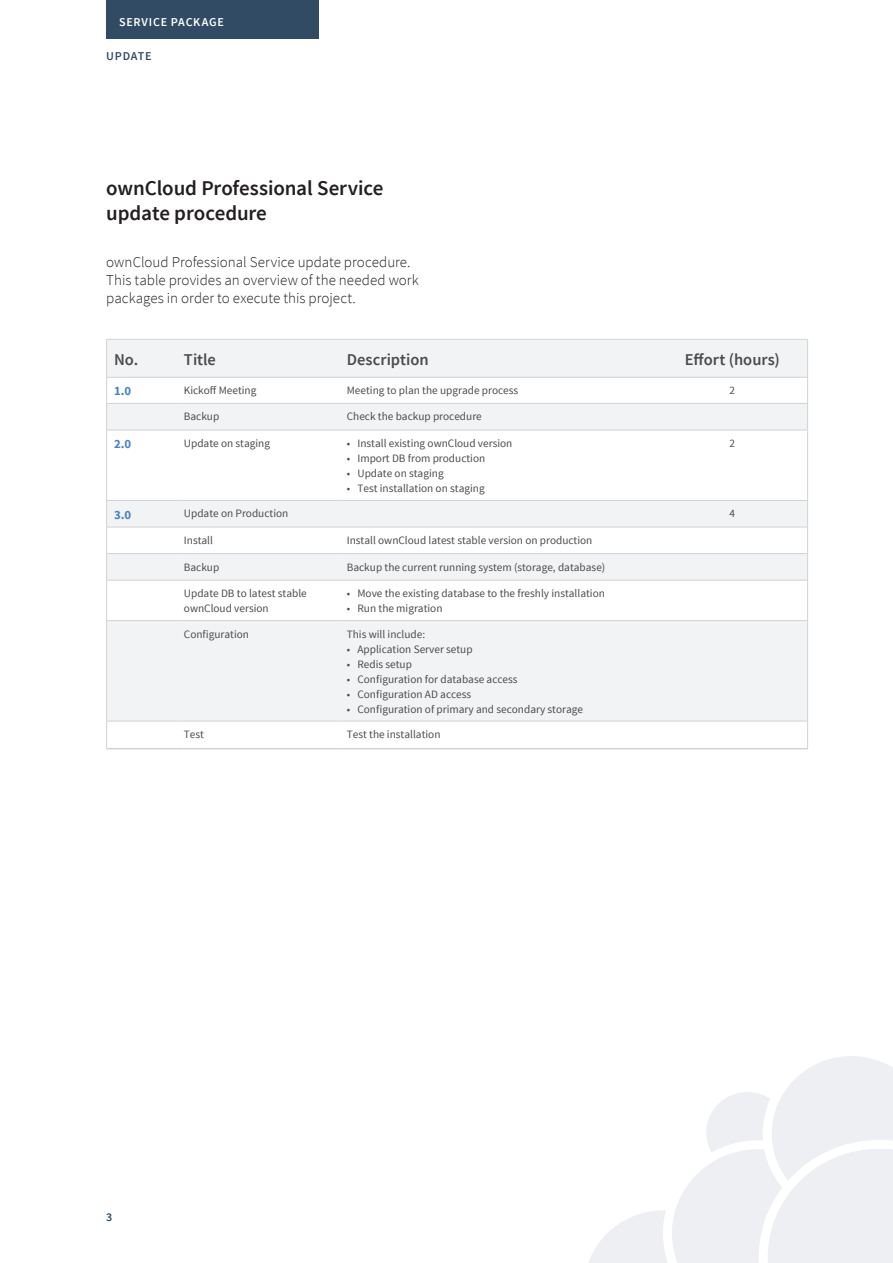
<style>
.page{position:relative;width:893px;height:1263px;background:#fff}
.page>*{position:absolute;margin:0;border:0;box-sizing:border-box;transform-origin:0 0}
.Zwischenüberschrift{font:600 21px/25.2px "Source Sans Pro";letter-spacing:-.005em;color:#231f20}
.Source_11pt_re{font:600 16.5px "Source Sans Pro";color:#4b4c4d}
.Text{font:300 15px/18px "Source Sans Pro";color:#231f20}
.Source_7_5pt_bo{font:700 12.75px "Source Sans Pro";color:#4983c4}
.t1{font:600 12px "Source Sans Pro";letter-spacing:.065em;color:#fff}
.t2{font:600 12px "Source Sans Pro";letter-spacing:.055em;color:#324b64}
.Source_7_5pt_re{font:11.25px/15px "Source Sans Pro";color:#4b4c4d}
</style>
<div class="page">
<div style="left:106px;top:0;width:213px;height:38px;background:#324b64"></div>
<svg style="left:589px;top:1056px;width:304px;height:207px;fill:#eeeff2"></svg>
<div style="left:107px;top:340px;width:700px;height:37px;background:#f2f3f4"></div>
<svg style="left:107px;top:404px;width:700px;height:317px;fill:#f2f3f4"></svg>
<hr style="left:106px;top:377px;width:70px;height:1px;background:#d1d2d4">
<hr style="left:176px;top:377px;width:163px;height:1px;background:#d1d2d4">
<hr style="left:339px;top:377px;width:318px;height:1px;background:#d1d2d4">
<hr style="left:657px;top:377px;width:151px;height:1px;background:#d1d2d4">
<hr style="left:106px;top:500px;width:70px;height:1px;background:#d1d2d4">
<hr style="left:176px;top:500px;width:163px;height:1px;background:#d1d2d4">
<hr style="left:339px;top:500px;width:318px;height:1px;background:#d1d2d4">
<hr style="left:657px;top:500px;width:151px;height:1px;background:#d1d2d4">
<hr style="left:106px;top:430px;width:70px;height:1px;background:#d1d2d4">
<hr style="left:106px;top:527px;width:70px;height:1px;background:#d1d2d4">
<hr style="left:176px;top:527px;width:163px;height:1px;background:#d1d2d4">
<hr style="left:339px;top:527px;width:318px;height:1px;background:#d1d2d4">
<hr style="left:657px;top:527px;width:151px;height:1px;background:#d1d2d4">
<hr style="left:106px;top:553px;width:70px;height:1px;background:#d1d2d4">
<hr style="left:176px;top:553px;width:163px;height:1px;background:#d1d2d4">
<hr style="left:339px;top:553px;width:318px;height:1px;background:#d1d2d4">
<hr style="left:657px;top:553px;width:151px;height:1px;background:#d1d2d4">
<hr style="left:106px;top:580px;width:70px;height:1px;background:#d1d2d4">
<hr style="left:176px;top:580px;width:163px;height:1px;background:#d1d2d4">
<hr style="left:339px;top:580px;width:318px;height:1px;background:#d1d2d4">
<hr style="left:657px;top:580px;width:151px;height:1px;background:#d1d2d4">
<hr style="left:106px;top:620px;width:70px;height:1px;background:#d1d2d4">
<hr style="left:176px;top:620px;width:163px;height:1px;background:#d1d2d4">
<hr style="left:339px;top:620px;width:318px;height:1px;background:#d1d2d4">
<hr style="left:657px;top:620px;width:151px;height:1px;background:#d1d2d4">
<hr style="left:106px;top:721px;width:70px;height:1px;background:#d1d2d4">
<hr style="left:176px;top:721px;width:163px;height:1px;background:#d1d2d4">
<hr style="left:339px;top:721px;width:318px;height:1px;background:#d1d2d4">
<hr style="left:657px;top:721px;width:151px;height:1px;background:#d1d2d4">
<hr style="left:106px;top:748px;width:70px;height:1px;background:#d1d2d4">
<hr style="left:176px;top:748px;width:163px;height:1px;background:#d1d2d4">
<hr style="left:339px;top:748px;width:318px;height:1px;background:#d1d2d4">
<hr style="left:657px;top:748px;width:151px;height:1px;background:#d1d2d4">
<hr style="left:106px;top:403px;width:70px;height:1px;background:#d1d2d4">
<hr style="left:339px;top:403px;width:318px;height:1px;background:#d1d2d4">
<hr style="left:657px;top:403px;width:151px;height:1px;background:#d1d2d4">
<hr style="left:339px;top:430px;width:318px;height:1px;background:#d1d2d4">
<hr style="left:657px;top:430px;width:151px;height:1px;background:#d1d2d4">
<hr style="left:176px;top:403px;width:163px;height:1px;background:#d1d2d4">
<hr style="left:176px;top:430px;width:163px;height:1px;background:#d1d2d4">
<svg style="left:106px;top:721px;width:1px;height:27px"></svg>
<svg style="left:807px;top:722px;width:1px;height:26px"></svg>
<svg style="left:106px;top:378px;width:1px;height:52px"></svg>
<svg style="left:807px;top:378px;width:1px;height:52px"></svg>
<hr style="left:106px;top:430px;width:1px;height:70px;background:#d1d2d4">
<hr style="left:807px;top:430px;width:1px;height:70px;background:#d1d2d4">
<svg style="left:106px;top:501px;width:1px;height:79px"></svg>
<svg style="left:807px;top:501px;width:1px;height:79px"></svg>
<hr style="left:106px;top:580px;width:1px;height:40px;background:#d1d2d4">
<hr style="left:807px;top:580px;width:1px;height:40px;background:#d1d2d4">
<hr style="left:106px;top:621px;width:1px;height:100px;background:#d1d2d4">
<hr style="left:807px;top:621px;width:1px;height:100px;background:#d1d2d4">
<hr style="left:106px;top:339px;width:70px;height:1px;background:#d1d2d4">
<hr style="left:106px;top:340px;width:1px;height:37px;background:#d1d2d4">
<hr style="left:176px;top:339px;width:163px;height:1px;background:#d1d2d4">
<hr style="left:339px;top:339px;width:318px;height:1px;background:#d1d2d4">
<hr style="left:657px;top:339px;width:151px;height:1px;background:#d1d2d4">
<hr style="left:807px;top:340px;width:1px;height:37px;background:#d1d2d4">
<p class="t1" style="left:119px;top:14px;width:106px">SERVICE PACKAGE</p>
<p class="t2" style="left:106px;top:48px;width:47px">UPDATE</p>
<p class="Zwischenüberschrift" style="left:106px;top:176px;width:279px">ownCloud Professional Service update procedure</p>
<p class="Text" style="left:106px;top:253px;width:314px">ownCloud Professional Service update procedure.<br>This table provides an overview of the needed work packages in order to execute this project.</p>
<p class="Source_11pt_re" style="left:114px;top:349px;width:26px">No.</p>
<p class="Source_11pt_re" style="left:184px;top:349px;width:34px">Title</p>
<p class="Source_11pt_re" style="left:347px;top:349px;width:84px">Description</p>
<p class="Source_11pt_re" style="left:685px;top:349px;width:96px">Effort (hours)</p>
<p class="Source_7_5pt_bo" style="left:114px;top:382px;width:19px">1.0</p>
<p class="Source_7_5pt_re" style="left:184px;top:383px;width:74px">Kickoff Meeting</p>
<p class="Source_7_5pt_re" style="left:347px;top:383px;width:173px">Meeting to plan the upgrade process</p>
<p class="Source_7_5pt_re" style="left:729px;top:383px;width:7px">2</p>
<p class="Source_7_5pt_re" style="left:184px;top:409px;width:37px">Backup</p>
<p class="Source_7_5pt_re" style="left:347px;top:409px;width:137px">Check the backup procedure</p>
<p class="Source_7_5pt_bo" style="left:114px;top:436px;width:19px">2.0</p>
<p class="Source_7_5pt_re" style="left:184px;top:436px;width:88px">Update on staging</p>
<p class="Source_7_5pt_re" style="left:347px;top:436px;width:167px">• Install existing ownCloud version</p>
<p class="Source_7_5pt_re" style="left:347px;top:451px;width:140px">• Import DB from production</p>
<p class="Source_7_5pt_re" style="left:347px;top:466px;width:98px">• Update on staging</p>
<p class="Source_7_5pt_re" style="left:347px;top:481px;width:139px">• Test installation on staging</p>
<p class="Source_7_5pt_re" style="left:729px;top:436px;width:7px">2</p>
<p class="Source_7_5pt_bo" style="left:114px;top:506px;width:19px">3.0</p>
<p class="Source_7_5pt_re" style="left:184px;top:506px;width:106px">Update on Production</p>
<p class="Source_7_5pt_re" style="left:729px;top:506px;width:7px">4</p>
<p class="Source_7_5pt_re" style="left:184px;top:533px;width:31px">Install</p>
<p class="Source_7_5pt_re" style="left:347px;top:533px;width:247px">Install ownCloud latest stable version on production</p>
<p class="Source_7_5pt_re" style="left:184px;top:559px;width:37px">Backup</p>
<p class="Source_7_5pt_re" style="left:347px;top:559px;width:260px">Backup the current running system (storage, database)</p>
<p class="Source_7_5pt_re" style="left:184px;top:586px;width:124px">Update DB to latest stable ownCloud version</p>
<p class="Source_7_5pt_re" style="left:347px;top:586px;width:260px">• Move the existing database to the freshly installation</p>
<p class="Source_7_5pt_re" style="left:347px;top:601px;width:97px">• Run the migration</p>
<p class="Source_7_5pt_re" style="left:184px;top:626px;width:67px">Configuration</p>
<p class="Source_7_5pt_re" style="left:347px;top:626px;width:80px">This will include:</p>
<p class="Source_7_5pt_re" style="left:347px;top:641px;width:127px">• Application Server setup</p>
<p class="Source_7_5pt_re" style="left:347px;top:656px;width:67px">• Redis setup</p>
<p class="Source_7_5pt_re" style="left:347px;top:671px;width:172px">• Configuration for database access</p>
<p class="Source_7_5pt_re" style="left:347px;top:686px;width:126px">• Configuration AD access</p>
<p class="Source_7_5pt_re" style="left:347px;top:701px;width:238px">• Configuration of primary and secondary storage</p>
<p class="Source_7_5pt_re" style="left:184px;top:727px;width:22px">Test</p>
<p class="Source_7_5pt_re" style="left:347px;top:727px;width:95px">Test the installation</p>
<p class="t2" style="left:106px;top:1209px;width:8px">3</p>
</div>
